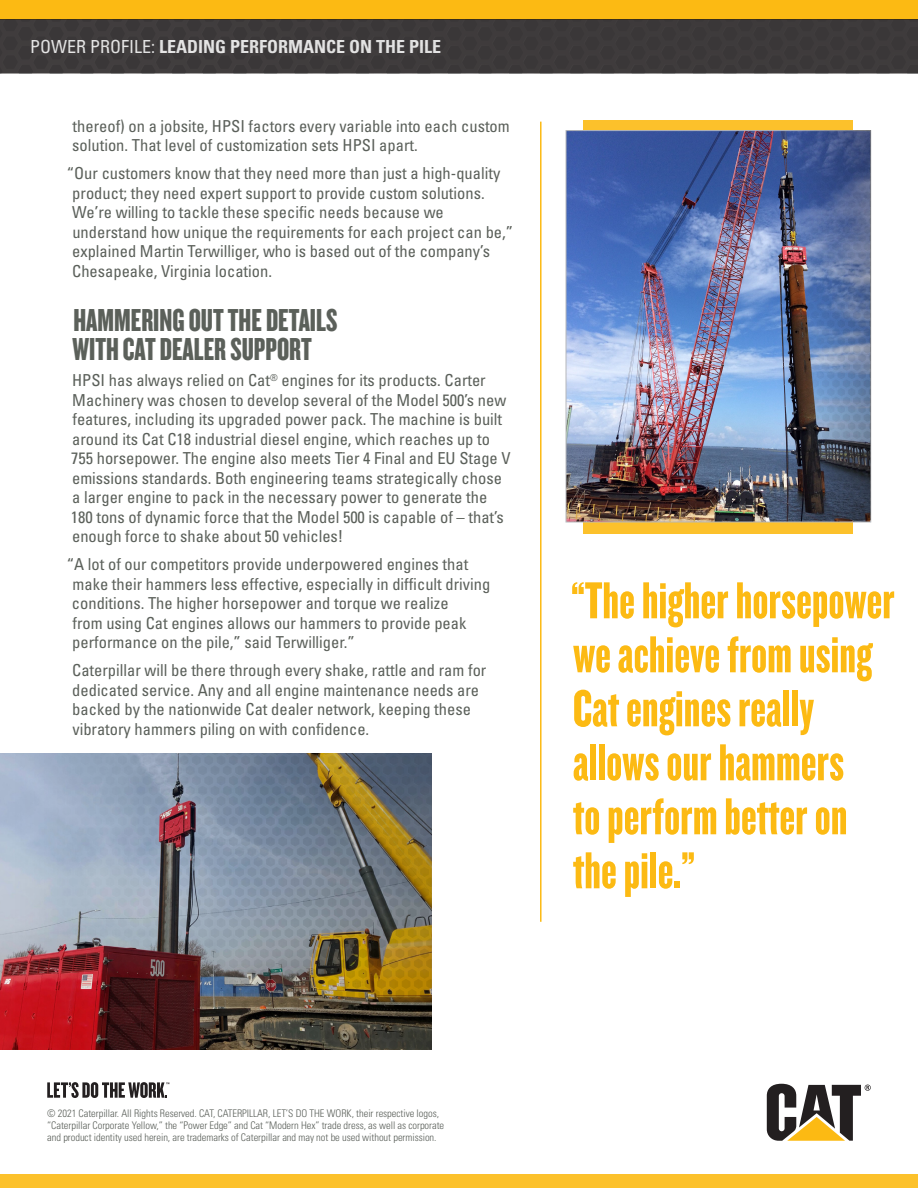
<style>
.page{position:relative;width:918px;height:1188px;background:#fff}
.page>*{position:absolute;margin:0;border:0;box-sizing:border-box;transform-origin:0 0}
._8_Content_gray_Sour{font:54px/54px "Knockout 68 Full Featherwt";color:#fcba13}
._8_Content_gray_Sour-2{font:33px/28.5px "Knockout 68 Full Featherwt";color:#5b605a}
.t1{font:700 condensed 18px "Univers LT Std";color:#fff}
._8_Content_gray_Sour-3{font:condensed 16.5px/19.5px "Univers LT Std";color:#5b605a}
.t2{font:300 condensed 10.5px/12px "Univers LT Std";letter-spacing:-.005em;color:#5b605a}
.s1{font-weight:400}
</style>
<div class="page">
<svg style="left:584px;top:120px;width:269px;height:413px;background:#e9b73b"></svg>
<svg style="left:767px;top:1084px;width:104px;height:57px"></svg>
<img style="left:568px;top:132px;width:301px;height:388px">
<img style="left:0;top:753px;width:13px;height:297px">
<div style="left:0;top:0;width:918px;height:19px;background:#fcba13"></div>
<div style="left:0;top:1174px;width:918px;height:14px;background:#fcc12b"></div>
<hr style="left:540px;top:122px;width:2px;height:800px;background:#fcba13">
<div style="left:0;top:19px;width:918px;height:54px;background:#3c3939"></div>
<img style="left:13px;top:753px;width:419px;height:297px">
<img style="left:782px;top:130px;width:89px;height:389px">
<svg style="left:47px;top:1082px;width:122px;height:16px"></svg>
<p class="t1" style="left:30px;top:35px;width:413px"><span class="s1">POWER PROFILE:</span> LEADING PERFORMANCE ON THE PILE</p>
<p class="_8_Content_gray_Sour-3" style="left:72px;top:116px;width:439px">thereof) on a jobsite, HPSI factors every variable into each custom solution. That level of customization sets HPSI apart.</p>
<p class="_8_Content_gray_Sour-3" style="left:72px;top:163px;width:443px;text-indent:-5px">“Our customers know that they need more than just a high-quality product; they need expert support to provide custom solutions.<br>We’re willing to tackle these specific needs because we understand how unique the requirements for each project can be,” explained Martin Terwilliger, who is based out of the company’s Chesapeake, Virginia location.</p>
<p class="_8_Content_gray_Sour-2" style="left:73px;top:305px;width:266px">HAMMERING OUT THE DETAILS<br>WITH CAT DEALER SUPPORT</p>
<p class="_8_Content_gray_Sour-3" style="left:71px;top:370px;width:441px">HPSI has always relied on Cat<sup>®</sup> engines for its products. Carter Machinery was chosen to develop several of the Model 500’s new features, including its upgraded power pack. The machine is built around its Cat C18 industrial diesel engine, which reaches up to 755 horsepower. The engine also meets Tier 4 Final and EU Stage V emissions standards. Both engineering teams strategically chose a larger engine to pack in the necessary power to generate the 180 tons of dynamic force that the Model 500 is capable of – that’s enough force to shake about 50 vehicles!</p>
<p class="_8_Content_gray_Sour-3" style="left:72px;top:554px;width:420px;text-indent:-5px">“A lot of our competitors provide underpowered engines that make their hammers less effective, especially in difficult driving conditions. The higher horsepower and torque we realize<br>from using Cat engines allows our hammers to provide peak performance on the pile,” said Terwilliger.”</p>
<p class="_8_Content_gray_Sour-3" style="left:72px;top:660px;width:416px">Caterpillar will be there through every shake, rattle and ram for dedicated service. Any and all engine maintenance needs are backed by the nationwide Cat dealer network, keeping these vibratory hammers piling on with confidence.</p>
<p class="_8_Content_gray_Sour" style="left:571px;top:572px;width:325px">“The higher horsepower we achieve from using<br>Cat engines really allows our hammers<br>to perform better on the pile.”</p>
<p class="t2" style="left:47px;top:1107px;width:399px">© 2021 Caterpillar. All Rights Reserved. CAT, CATERPILLAR, LET’S DO THE WORK, their respective logos, “Caterpillar Corporate Yellow,” the “Power Edge” and Cat “Modern Hex” trade dress, as well as corporate and product identity used herein, are trademarks of Caterpillar and may not be used without permission.</p>
</div>
